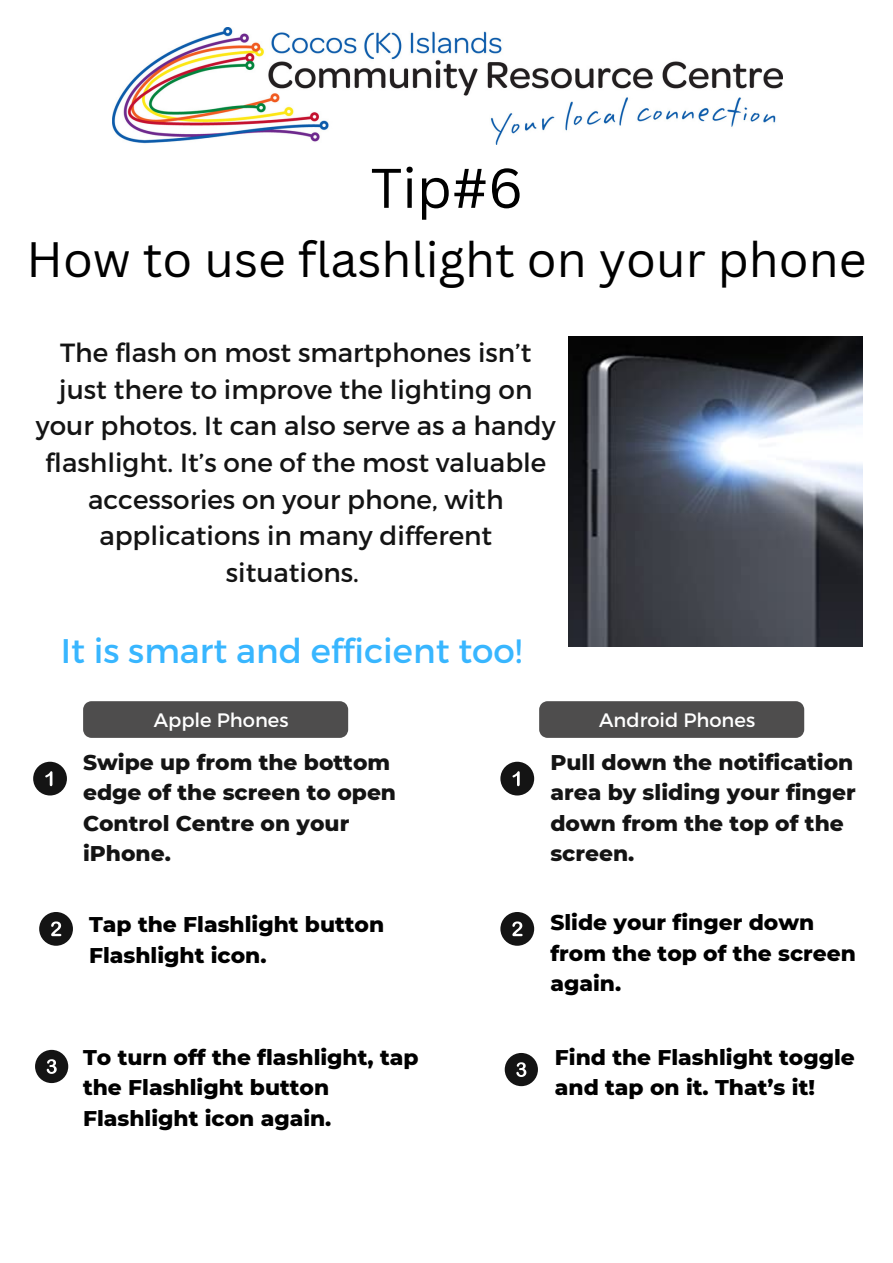
<style>
.page{position:relative;width:893px;height:1263px;background:#fff}
.page>*{position:absolute;margin:0;border:0;box-sizing:border-box;transform-origin:0 0}
.t1{font:54.53px "Canva Sans";color:#000}
.t2{font:48.38px "Canva Sans";color:#000}
.t3{font:34.12px "Montserrat";color:#38b6ff}
.t4{font:26.25px/36.6px "Montserrat";color:#141414;text-align:center}
.t5{font:800 21.75px/30.4px "Montserrat";color:#000}
.t6{font:800 21.75px/30.4px "Montserrat";color:#141414}
.t7{font:19.42px "Montserrat";color:#fff}
</style>
<div class="page">
<div style="left:83px;top:701px;width:265px;height:37px;background:#4e4d4d"></div>
<div style="left:500px;top:762px;width:34px;height:33px;background:#141414;border-radius:50%"></div>
<svg style="left:512px;top:771px;width:8px;height:15px"></svg>
<div style="left:500px;top:912px;width:34px;height:34px;background:#141414;border-radius:50%"></div>
<svg style="left:512px;top:921px;width:10px;height:15px"></svg>
<div style="left:505px;top:1053px;width:33px;height:33px;background:#141414;border-radius:50%"></div>
<svg style="left:516px;top:1062px;width:10px;height:15px"></svg>
<img style="left:112px;top:28px;width:670px;height:117px">
<div style="left:539px;top:701px;width:265px;height:37px;background:#4e4d4d"></div>
<div style="left:33px;top:762px;width:34px;height:33px;background:#141414;border-radius:50%"></div>
<svg style="left:45px;top:771px;width:7px;height:15px"></svg>
<div style="left:39px;top:912px;width:34px;height:34px;background:#141414;border-radius:50%"></div>
<svg style="left:51px;top:921px;width:10px;height:15px"></svg>
<div style="left:35px;top:1050px;width:33px;height:33px;background:#141414;border-radius:50%"></div>
<svg style="left:47px;top:1059px;width:10px;height:15px"></svg>
<img style="left:569px;top:337px;width:294px;height:309px">
<h1 class="t1" style="left:370px;top:150px;width:154px">Tip#6</h1>
<h2 class="t2" style="left:27px;top:225px;width:841px">How to use flashlight on your phone</h2>
<p class="t4" style="left:36px;top:333px;width:521px">The flash on most smartphones isn’t just there to improve the lighting on your photos. It can also serve as a handy flashlight. It’s one of the most valuable accessories on your phone, with applications in many different situations.</p>
<h3 class="t3" style="left:61px;top:628px;width:463px">It is smart and efficient too!</h3>
<p class="t7" style="left:154px;top:707px;width:136px">Apple Phones</p>
<p class="t7" style="left:599px;top:707px;width:157px">Android Phones</p>
<p class="t6" style="left:83px;top:747px;width:314px">Swipe up from the bottom edge of the screen to open<br>Control Centre on your iPhone.</p>
<p class="t6" style="left:550px;top:747px;width:307px">Pull down the notification area by sliding your finger down from the top of the screen.</p>
<p class="t5" style="left:89px;top:909px;width:296px">Tap the Flashlight button<br>Flashlight icon.</p>
<p class="t5" style="left:83px;top:1042px;width:337px">To turn off the flashlight, tap the Flashlight button<br>Flashlight icon again.</p>
<p class="t5" style="left:550px;top:907px;width:307px">Slide your finger down from the top of the screen again.</p>
<p class="t5" style="left:555px;top:1042px;width:301px">Find the Flashlight toggle and tap on it. That’s it!</p>
</div>
